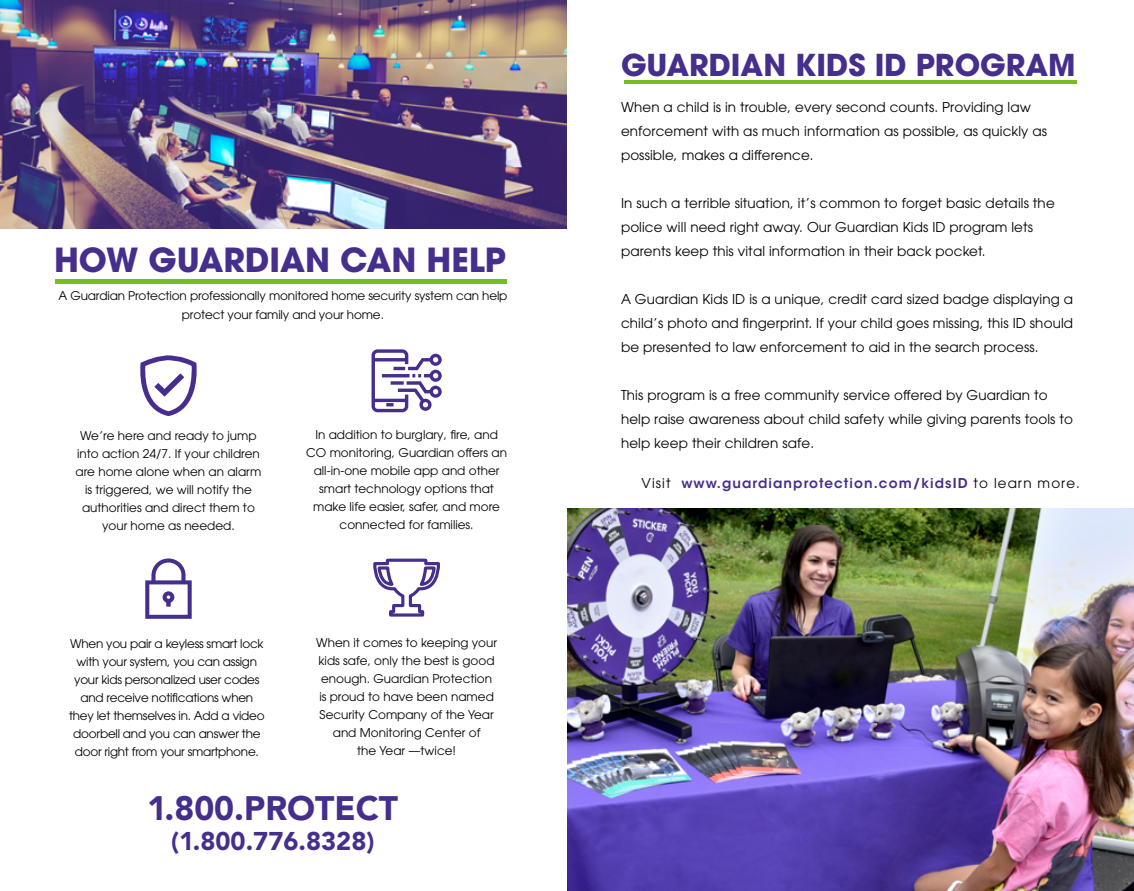
<style>
.page{position:relative;width:1134px;height:891px;background:#fff}
.page>*{position:absolute;margin:0;border:0;box-sizing:border-box;transform-origin:0 0}
.t1{font:900 33.75px "Avenir LT Std";color:#462e8d}
.t2{font:700 33px "ITC Avant Garde Std";color:#462e8d}
.t3{font:700 30px "ITC Avant Garde Std";color:#462e8d}
.t4{font:900 25.5px "Avenir LT Std";color:#462e8d}
.t5{font:13.5px/24px "ITC Avant Garde Std";letter-spacing:.01em;color:#000}
.t6{font:600 13.5px "ITC Avant Garde Std";letter-spacing:.08em;color:#462e8d}
.t7{font:12px/18px "ITC Avant Garde Std";color:#000;text-align:center}
.t8{font:12px/18px "ITC Avant Garde Std";letter-spacing:-.02em;color:#000;text-align:center}
.s1{font-weight:400;color:#000}
</style>
<div class="page">
<img style="left:0;top:0;width:567px;height:228px">
<hr style="left:56px;top:279px;width:450px;height:4px;background:#76bd23">
<hr style="left:625px;top:80px;width:452px;height:4px;background:#76bd23">
<img style="left:567px;top:508px;width:567px;height:383px">
<svg style="left:140px;top:355px;width:57px;height:61px"></svg>
<svg style="left:373px;top:558px;width:67px;height:59px"></svg>
<svg style="left:145px;top:558px;width:47px;height:61px"></svg>
<svg style="left:372px;top:349px;width:70px;height:63px"></svg>
<h2 class="t2" style="left:54px;top:238px;width:453px">HOW GUARDIAN CAN HELP</h2>
<p class="t7" style="left:58px;top:286px;width:451px;line-height:19.5px">A Guardian Protection professionally monitored home security system can help protect your family and your home.</p>
<p class="t7" style="left:76px;top:426px;width:187px">We’re here and ready to jump into action 24/7. If your children are home alone when an alarm is triggered, we will notify the authorities and direct them to your home as needed.</p>
<p class="t7" style="left:306px;top:426px;width:202px">In addition to burglary, fire, and<br>CO monitoring, Guardian offers an all-in-one mobile app and other smart technology options that make life easier, safer, and more connected for families.</p>
<p class="t8" style="left:69px;top:634px;width:197px">When you pair a keyless smart lock with your system, you can assign your kids personalized user codes and receive notifications when they let themselves in. Add a video doorbell and you can answer the door right from your smartphone.</p>
<p class="t7" style="left:316px;top:634px;width:182px">When it comes to keeping your kids safe, only the best is good enough. Guardian Protection is proud to have been named<br>Security Company of the Year and Monitoring Center of<br>the Year —twice!</p>
<h1 class="t1" style="left:147px;top:788px;width:253px">1.800.PROTECT</h1>
<h3 class="t4" style="left:171px;top:826px;width:205px">(1.800.776.8328)</h3>
<h3 class="t3" style="left:621px;top:45px;width:456px">GUARDIAN KIDS ID PROGRAM</h3>
<p class="t5" style="left:621px;top:95px;width:428px">When a child is in trouble, every second counts. Providing law enforcement with as much information as possible, as quickly as possible, makes a difference.</p>
<p class="t5" style="left:621px;top:191px;width:435px">In such a terrible situation, it’s common to forget basic details the police will need right away. Our Guardian Kids ID program lets parents keep this vital information in their back pocket.</p>
<p class="t5" style="left:621px;top:287px;width:454px;text-align:justify">A Guardian Kids ID is a unique, credit card sized badge displaying a child’s photo and fingerprint. If your child goes missing, this ID should be presented to law enforcement to aid in the search process.</p>
<p class="t5" style="left:621px;top:383px;width:453px">This program is a free community service offered by Guardian to help raise awareness about child safety while giving parents tools to help keep their children safe.</p>
<p class="t6" style="left:642px;top:474px;width:440px"><span class="s1">Visit</span> www.guardianprotection.com/kidsID <span class="s1">to learn more.</span></p>
</div>
